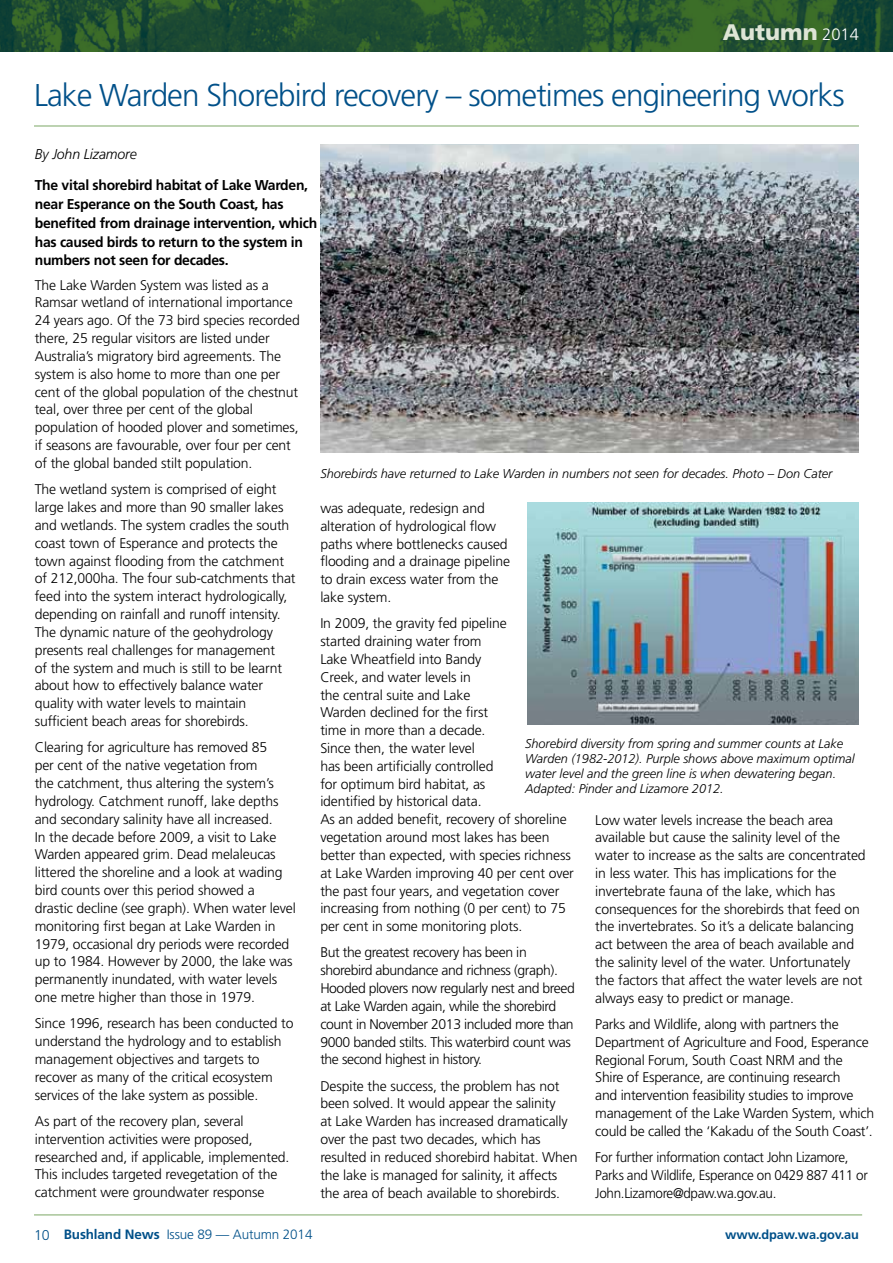
<style>
.page{position:relative;width:893px;height:1263px;background:#fff}
.page>*{position:absolute;margin:0;border:0;box-sizing:border-box;transform-origin:0 0}
.t1{font:300 31.5px "Frutiger";letter-spacing:-.03em;color:#005089}
.t2{font:900 22.5px "Frutiger";color:#dee5d6}
.t3{font:700 14.25px/18.8px "Frutiger";letter-spacing:-.02em;color:#000}
.t4{font:italic 300 14.25px "Frutiger";letter-spacing:-.01em;color:#000}
.t5{font:300 14.25px "Frutiger";color:#005089}
.t6{font:300 14.1px/17.9px "Frutiger";letter-spacing:-.01em;color:#000}
.t7{font:300 14.1px/17.9px "Frutiger";letter-spacing:-.03em;color:#000}
.t8{font:300 14.1px/17.9px "Frutiger";letter-spacing:-.01em;color:#000;scale:.96 1}
.t9{font:300 13.5px "Frutiger";letter-spacing:-.01em;color:#005089}
.t10{font:italic 300 12.75px/15px "Frutiger";letter-spacing:-.005em;color:#000}
.t11{font:700 12.75px "Frutiger";letter-spacing:-.01em;color:#005089}
.s1{font-weight:300;font-size:16.5px;color:#fff}
.s2{font-weight:700}
</style>
<div class="page">
<svg style="left:0;top:0;width:892px;height:51px;background:#24522f"></svg>
<hr style="left:892px;top:0;width:1px;height:1263px;background:#e5ebdf">
<hr style="left:34px;top:126px;width:825px;height:1px;background:#7ca765">
<hr style="left:34px;top:1215px;width:828px;height:1px;background:#7ca765">
<img style="left:527px;top:503px;width:332px;height:222px">
<img style="left:320px;top:145px;width:539px;height:307px">
<h2 class="t2" style="left:723px;top:18px;width:138px">Autumn <span class="s1">2014</span></h2>
<h1 class="t1" style="left:34px;top:77px;width:812px">Lake Warden Shorebird recovery – sometimes engineering works</h1>
<p class="t4" style="left:35px;top:146px;width:104px">By John Lizamore</p>
<p class="t3" style="left:35px;top:176px;width:284px">The vital shorebird habitat of Lake Warden, near Esperance on the South Coast, has benefited from drainage intervention, which has caused birds to return to the system in numbers not seen for decades.</p>
<p class="t6" style="left:35px;top:276px;width:267px">The Lake Warden System was listed as a Ramsar wetland of international importance 24 years ago. Of the 73 bird species recorded there, 25 regular visitors are listed under Australia’s migratory bird agreements. The system is also home to more than one per cent of the global population of the chestnut teal, over three per cent of the global population of hooded plover and sometimes, if seasons are favourable, over four per cent of the global banded stilt population.</p>
<p class="t6" style="left:35px;top:481px;width:262px">The wetland system is comprised of eight large lakes and more than 90 smaller lakes and wetlands. The system cradles the south coast town of Esperance and protects the town against flooding from the catchment of 212,000ha. The four sub-catchments that feed into the system interact hydrologically, depending on rainfall and runoff intensity.<br>The dynamic nature of the geohydrology presents real challenges for management<br>of the system and much is still to be learnt about how to effectively balance water quality with water levels to maintain sufficient beach areas for shorebirds.</p>
<p class="t6" style="left:35px;top:739px;width:263px">Clearing for agriculture has removed 85<br>per cent of the native vegetation from<br>the catchment, thus altering the system’s hydrology. Catchment runoff, lake depths and secondary salinity have all increased.<br>In the decade before 2009, a visit to Lake Warden appeared grim. Dead melaleucas littered the shoreline and a look at wading bird counts over this period showed a drastic decline (see graph). When water level monitoring first began at Lake Warden in 1979, occasional dry periods were recorded up to 1984. However by 2000, the lake was permanently inundated, with water levels one metre higher than those in 1979.</p>
<p class="t6" style="left:35px;top:1015px;width:260px">Since 1996, research has been conducted to understand the hydrology and to establish management objectives and targets to recover as many of the critical ecosystem services of the lake system as possible.</p>
<p class="t6" style="left:35px;top:1112px;width:256px">As part of the recovery plan, several intervention activities were proposed, researched and, if applicable, implemented.<br>This includes targeted revegetation of the catchment were groundwater response</p>
<p class="t10" style="left:320px;top:466px;width:514px">Shorebirds have returned to Lake Warden in numbers not seen for decades. Photo – Don Cater</p>
<p class="t6" style="left:320px;top:499px;width:191px">was adequate, redesign and alteration of hydrological flow paths where bottlenecks caused flooding and a drainage pipeline to drain excess water from the lake system.</p>
<p class="t6" style="left:320px;top:615px;width:255px">In 2009, the gravity fed pipeline<br>started draining water from<br>Lake Wheatfield into Bandy<br>Creek, and water levels in<br>the central suite and Lake<br>Warden declined for the first<br>time in more than a decade.<br>Since then, the water level<br>has been artificially controlled<br>for optimum bird habitat, as<br>identified by historical data.<br>As an added benefit, recovery of shoreline vegetation around most lakes has been better than expected, with species richness at Lake Warden improving 40 per cent over the past four years, and vegetation cover increasing from nothing (0 per cent) to 75 per cent in some monitoring plots.</p>
<p class="t7" style="left:320px;top:944px;width:256px">But the greatest recovery has been in shorebird abundance and richness (graph).<br>Hooded plovers now regularly nest and breed at Lake Warden again, while the shorebird count in November 2013 included more than 9000 banded stilts. This waterbird count was the second highest in history.</p>
<p class="t6" style="left:320px;top:1077px;width:259px">Despite the success, the problem has not been solved. It would appear the salinity<br>at Lake Warden has increased dramatically over the past two decades, which has resulted in reduced shorebird habitat. When the lake is managed for salinity, it affects the area of beach available to shorebirds.</p>
<p class="t10" style="left:525px;top:736px;width:331px">Shorebird diversity from spring and summer counts at Lake Warden (1982-2012). Purple shows above maximum optimal water level and the green line is when dewatering began.<br>Adapted: Pinder and Lizamore 2012.</p>
<p class="t6" style="left:595px;top:811px;width:272px">Low water levels increase the beach area available but cause the salinity level of the water to increase as the salts are concentrated in less water. This has implications for the invertebrate fauna of the lake, which has consequences for the shorebirds that feed on the invertebrates. So it’s a delicate balancing act between the area of beach available and the salinity level of the water. Unfortunately the factors that affect the water levels are not always easy to predict or manage.</p>
<p class="t6" style="left:595px;top:1015px;width:280px">Parks and Wildlife, along with partners the Department of Agriculture and Food, Esperance Regional Forum, South Coast NRM and the Shire of Esperance, are continuing research<br>and intervention feasibility studies to improve management of the Lake Warden System, which could be called the ‘Kakadu of the South Coast’.</p>
<p class="t8" style="left:595px;top:1148px;width:285px">For further information contact John Lizamore,<br>Parks and Wildlife, Esperance on 0429 887 411 or<br>John.Lizamore@dpaw.wa.gov.au.</p>
<p class="t5" style="left:34px;top:1227px;width:17px">10</p>
<p class="t11" style="left:725px;top:1226px;width:135px">www.dpaw.wa.gov.au</p>
<p class="t9" style="left:64px;top:1227px;width:250px"><span class="s2">Bushland News</span> Issue 89 — Autumn 2014</p>
</div>
